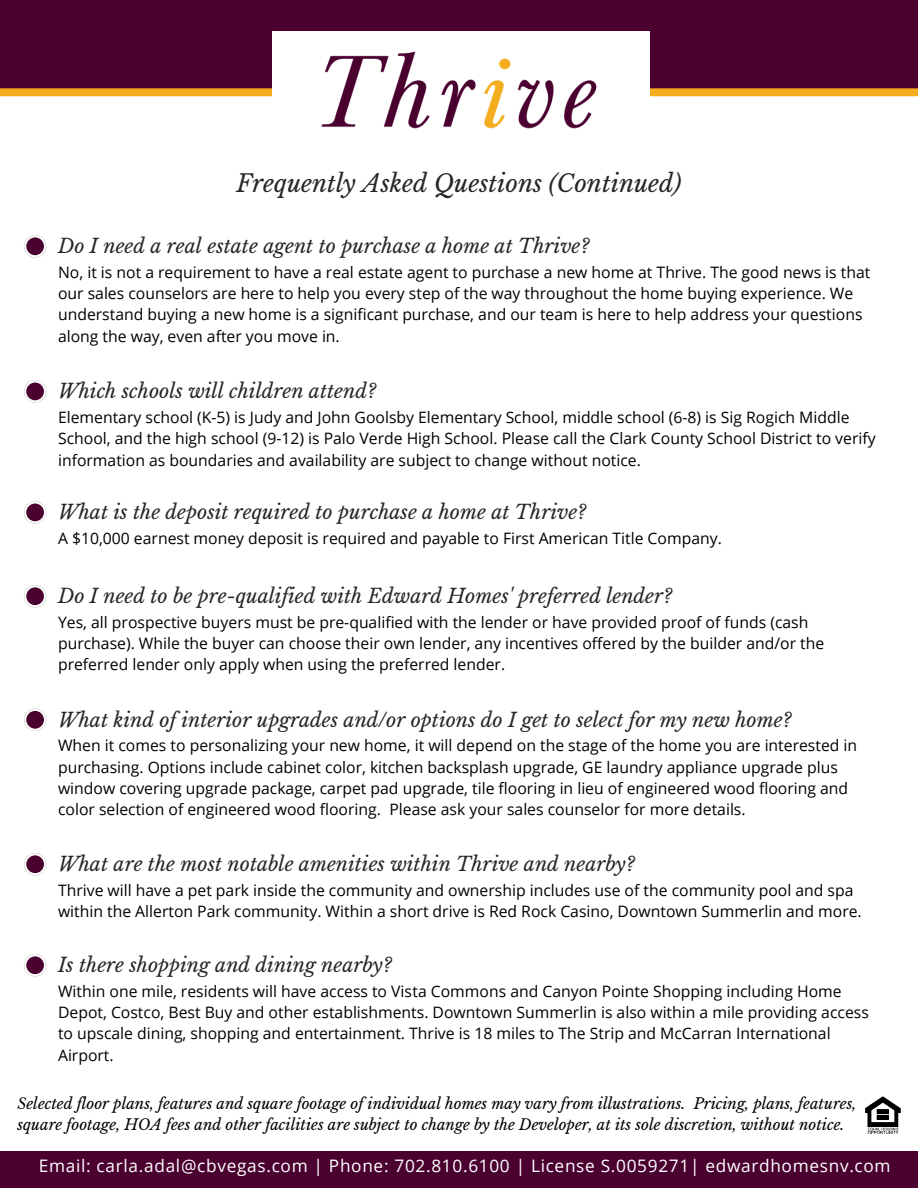
<style>
.page{position:relative;width:918px;height:1188px;background:#fff}
.page>*{position:absolute;margin:0;border:0;box-sizing:border-box;transform-origin:0 0}
.t1{font:italic 24px "Libre Baskerville";color:#272727}
.t2{font:italic 19.5px "Libre Baskerville";color:#272727}
.t3{font:17.25px "Open Sans";letter-spacing:.04em;color:#fff}
.t4{font:15.75px/21.3px "Open Sans";color:#000}
.t5{font:italic 15px/20.2px "Libre Baskerville";color:#000}
</style>
<div class="page">
<div style="left:0;top:1151px;width:918px;height:37px;background:#4b0130"></div>
<div style="left:0;top:0;width:918px;height:91px;background:#4b0130"></div>
<svg style="left:0;top:88px;width:918px;height:8px;background:#eda520"></svg>
<div style="left:272px;top:32px;width:378px;height:129px;background:#fff"></div>
<svg style="left:24px;top:235px;width:22px;height:23px"></svg>
<svg style="left:24px;top:380px;width:22px;height:23px"></svg>
<svg style="left:24px;top:501px;width:22px;height:23px"></svg>
<svg style="left:24px;top:585px;width:22px;height:23px"></svg>
<svg style="left:24px;top:709px;width:22px;height:22px"></svg>
<svg style="left:24px;top:853px;width:22px;height:23px"></svg>
<svg style="left:24px;top:954px;width:22px;height:23px"></svg>
<img style="left:865px;top:1096px;width:35px;height:37px">
<img style="left:321px;top:51px;width:276px;height:78px">
<p class="t1" style="left:236px;top:168px;width:447px">Frequently Asked Questions (Continued)</p>
<p class="t2" style="left:58px;top:234px;width:533px">Do I need a real estate agent to purchase a home at Thrive?</p>
<p class="t4" style="left:58px;top:261px;width:814px">No, it is not a requirement to have a real estate agent to purchase a new home at Thrive. The good news is that our sales counselors are here to help you every step of the way throughout the home buying experience. We understand buying a new home is a significant purchase, and our team is here to help address your questions along the way, even after you move in.</p>
<p class="t2" style="left:58px;top:380px;width:320px">Which schools will children attend?</p>
<p class="t4" style="left:58px;top:406px;width:819px">Elementary school (K-5) is Judy and John Goolsby Elementary School, middle school (6-8) is Sig Rogich Middle<br>School, and the high school (9-12) is Palo Verde High School. Please call the Clark County School District to verify information as boundaries and availability are subject to change without notice.</p>
<p class="t2" style="left:58px;top:501px;width:530px">What is the deposit required to purchase a home at Thrive?</p>
<p class="t4" style="left:58px;top:527px;width:665px">A $10,000 earnest money deposit is required and payable to First American Title Company.</p>
<p class="t2" style="left:58px;top:584px;width:616px">Do I need to be pre-qualified with Edward Homes' preferred lender?</p>
<p class="t4" style="left:58px;top:611px;width:768px">Yes, all prospective buyers must be pre-qualified with the lender or have provided proof of funds (cash purchase). While the buyer can choose their own lender, any incentives offered by the builder and/or the preferred lender only apply when using the preferred lender.</p>
<p class="t2" style="left:58px;top:708px;width:735px">What kind of interior upgrades and/or options do I get to select for my new home?</p>
<p class="t4" style="left:58px;top:734px;width:801px">When it comes to personalizing your new home, it will depend on the stage of the home you are interested in purchasing. Options include cabinet color, kitchen backsplash upgrade, GE laundry appliance upgrade plus window covering upgrade package, carpet pad upgrade, tile flooring in lieu of engineered wood flooring and color selection of engineered wood flooring. Please ask your sales counselor for more details.</p>
<p class="t2" style="left:58px;top:852px;width:579px">What are the most notable amenities within Thrive and nearby?</p>
<p class="t4" style="left:58px;top:879px;width:805px">Thrive will have a pet park inside the community and ownership includes use of the community pool and spa within the Allerton Park community. Within a short drive is Red Rock Casino, Downtown Summerlin and more.</p>
<p class="t2" style="left:58px;top:953px;width:335px">Is there shopping and dining nearby?</p>
<p class="t4" style="left:58px;top:980px;width:812px">Within one mile, residents will have access to Vista Commons and Canyon Pointe Shopping including Home Depot, Costco, Best Buy and other establishments. Downtown Summerlin is also within a mile providing access to upscale dining, shopping and entertainment. Thrive is 18 miles to The Strip and McCarran International Airport.</p>
<p class="t5" style="left:18px;top:1094px;width:840px">Selected floor plans, features and square footage of individual homes may vary from illustrations. Pricing, plans, features, square footage, HOA fees and other facilities are subject to change by the Developer, at its sole discretion, without notice.</p>
<p class="t3" style="left:39px;top:1154px;width:853px">Email: carla.adal@cbvegas.com | Phone: 702.810.6100 | License S.0059271| edwardhomesnv.com</p>
</div>
